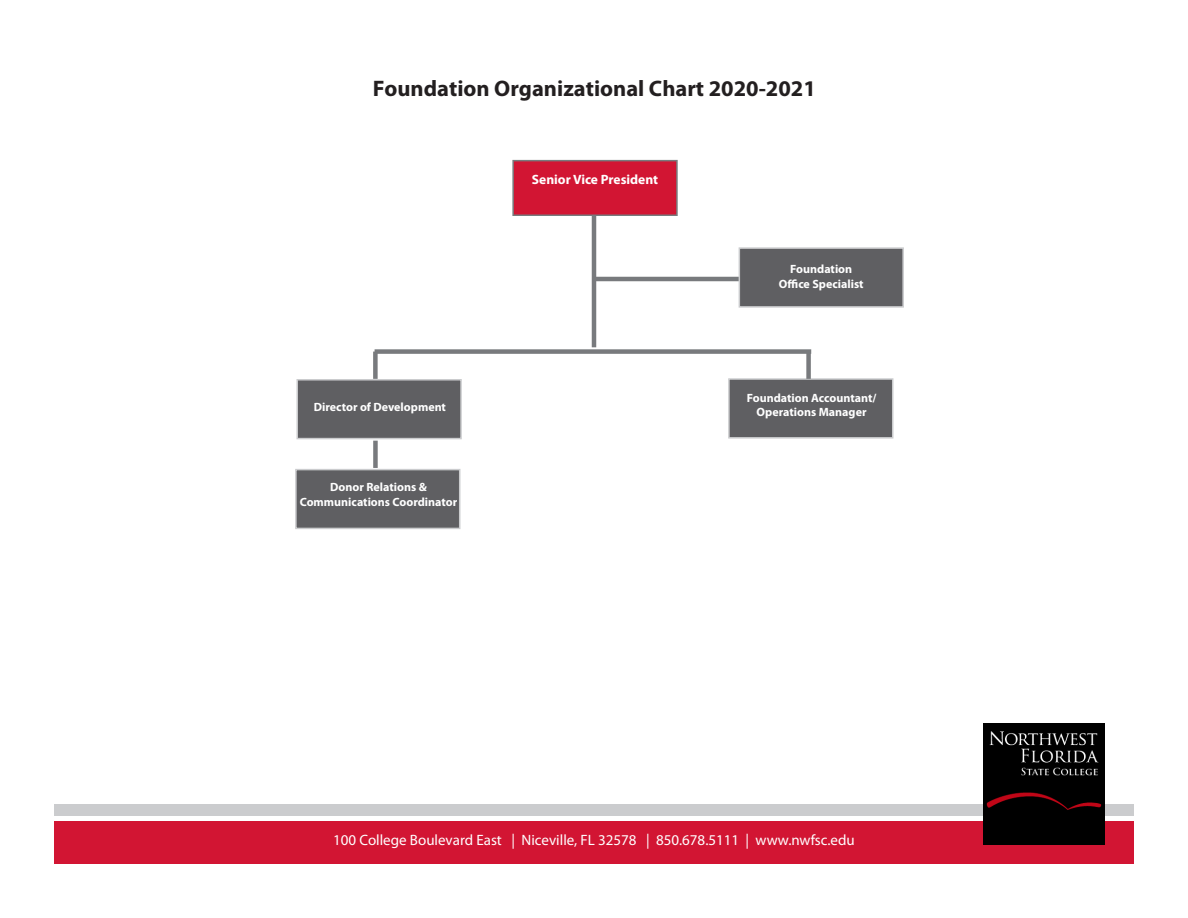
<style>
.page{position:relative;width:1188px;height:918px;background:#fff}
.page>*{position:absolute;margin:0;border:0;box-sizing:border-box;transform-origin:0 0}
.t1{font:700 22.5px "Myriad Pro";color:#231f20}
.t2{font:15px "Myriad Pro";color:#fff}
.t3{font:700 13.5px "Myriad Pro";color:#fff}
.t4{font:700 12px/14.4px "Myriad Pro";color:#fff;text-align:center}
</style>
<div class="page">
<div style="left:54px;top:821px;width:1080px;height:43px;background:#d21533"></div>
<div style="left:54px;top:805px;width:1080px;height:11px;background:#cbccce"></div>
<hr style="left:592px;top:216px;width:4px;height:131px;background:#787a7d">
<div style="left:512px;top:160px;width:166px;height:56px;background:#d21533;border:2px solid #787a7d"></div>
<div style="left:296px;top:379px;width:166px;height:60px;background:#5f5f62;border:2px solid #cbccce"></div>
<div style="left:728px;top:378px;width:165px;height:61px;background:#5f5f62;border:2px solid #cbccce"></div>
<div style="left:373px;top:352px;width:5px;height:27px;background:#787a7d"></div>
<div style="left:806px;top:352px;width:5px;height:27px;background:#787a7d"></div>
<hr style="left:375px;top:350px;width:436px;height:3px;background:#787a7d">
<hr style="left:594px;top:277px;width:145px;height:4px;background:#787a7d">
<div style="left:739px;top:247px;width:165px;height:61px;background:#5f5f62;border:2px solid #cbccce"></div>
<div style="left:295px;top:469px;width:165px;height:60px;background:#5f5f62;border:2px solid #cbccce"></div>
<div style="left:373px;top:441px;width:5px;height:27px;background:#787a7d"></div>
<img style="left:984px;top:723px;width:121px;height:121px">
<p class="t1" style="left:373px;top:74px;width:445px">Foundation Organizational Chart 2020-2021</p>
<p class="t3" style="left:532px;top:171px;width:128px">Senior Vice President</p>
<p class="t4" style="left:790px;top:262px;width:64px">Foundation</p>
<p class="t4" style="left:779px;top:276px;width:86px">Office Specialist</p>
<p class="t4" style="left:314px;top:399px;width:134px">Director of Development</p>
<p class="t4" style="left:747px;top:390px;width:131px">Foundation Accountant/<br>Operations Manager</p>
<p class="t4" style="left:300px;top:480px;width:159px">Donor Relations &amp;<br>Communications Coordinator</p>
<p class="t2" style="left:333px;top:830px;width:523px">100 College Boulevard East | Niceville, FL 32578 | 850.678.5111 | www.nwfsc.edu</p>
</div>
